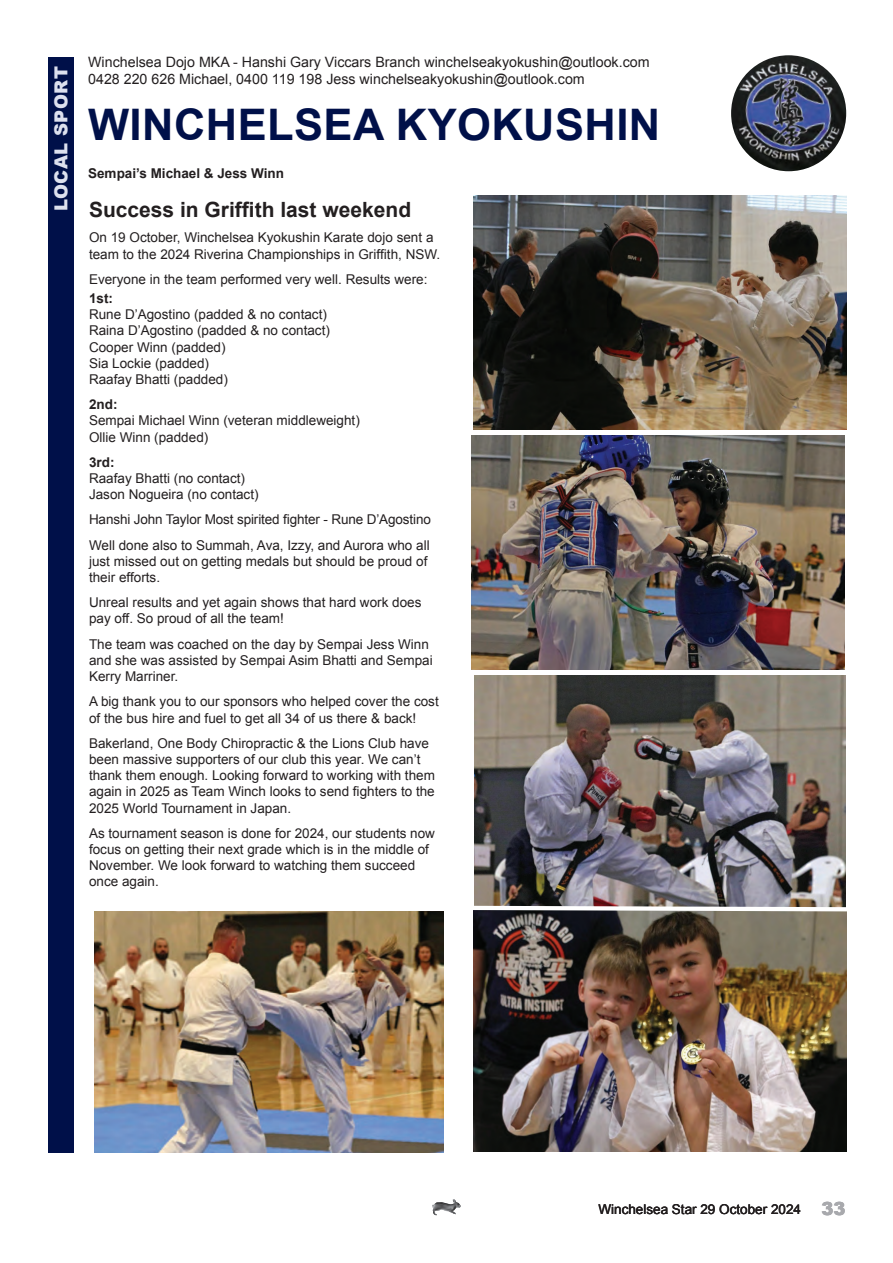
<style>
.page{position:relative;width:893px;height:1263px;background:#fff}
.page>*{position:absolute;margin:0;border:0;box-sizing:border-box;transform-origin:0 0}
.t1{font:700 43.5px "Arial";letter-spacing:.01em;color:#001049}
.t2{font:700 21px "Arial";color:#231f20}
.t3{font:900 18px "Arial";letter-spacing:.025em;color:#dde1ef}
.t4{font:14.25px/17.1px "Arial";color:#231f20}
.t5{font:13.5px/16.2px "Arial";color:#231f20}
.t6{font:700 13.5px "Arial";color:#231f20}
.s1{font-weight:900;font-size:18px;color:#a8a9ad}
</style>
<div class="page">
<img style="left:432px;top:1199px;width:29px;height:16px">
<div style="left:48px;top:57px;width:25px;height:1095px;background:#001049"></div>
<img style="left:731px;top:55px;width:115px;height:116px;border-radius:58px">
<img style="left:95px;top:911px;width:349px;height:241px">
<img style="left:474px;top:196px;width:372px;height:234px">
<img style="left:471px;top:436px;width:374px;height:234px">
<img style="left:474px;top:676px;width:372px;height:476px">
<svg style="left:473px;top:904px;width:374px;height:10px"></svg>
<h3 class="t3" style="left:48px;top:211px;width:147px;rotate:-90deg">LOCAL SPORT</h3>
<p class="t4" style="left:88px;top:54px;width:563px">Winchelsea Dojo MKA - Hanshi Gary Viccars Branch winchelseakyokushin@outlook.com<br>0428 220 626 Michael, 0400 119 198 Jess winchelseakyokushin@outlook.com</p>
<h1 class="t1" style="left:88px;top:97px;width:574px">WINCHELSEA KYOKUSHIN</h1>
<p class="t6" style="left:88px;top:165px;width:197px">Sempai’s Michael &amp; Jess Winn</p>
<h2 class="t2" style="left:89px;top:196px;width:324px">Success in Griffith last weekend</h2>
<p class="t5" style="left:89px;top:230px;width:353px">On 19 October, Winchelsea Kyokushin Karate dojo sent a team to the 2024 Riverina Championships in Griffith, NSW.</p>
<p class="t5" style="left:89px;top:271px;width:340px">Everyone in the team performed very well. Results were:</p>
<p class="t6" style="left:89px;top:289px;width:26px">1st:</p>
<p class="t5" style="left:89px;top:306px;width:242px">Rune D’Agostino (padded &amp; no contact)<br>Raina D’Agostino (padded &amp; no contact)<br>Cooper Winn (padded)<br>Sia Lockie (padded)<br>Raafay Bhatti (padded)</p>
<p class="t6" style="left:89px;top:396px;width:30px">2nd:</p>
<p class="t5" style="left:89px;top:413px;width:272px">Sempai Michael Winn (veteran middleweight)<br>Ollie Winn (padded)</p>
<p class="t6" style="left:89px;top:453px;width:27px">3rd:</p>
<p class="t5" style="left:89px;top:470px;width:171px">Raafay Bhatti (no contact)<br>Jason Nogueira (no contact)</p>
<p class="t5" style="left:89px;top:507px;width:343px;line-height:25.2px">Hanshi John Taylor Most spirited fighter - Rune D’Agostino<br>Well done also to Summah, Ava, Izzy, and Aurora who all</p>
<p class="t5" style="left:89px;top:553px;width:340px">just missed out on getting medals but should be proud of their efforts.</p>
<p class="t5" style="left:89px;top:595px;width:334px">Unreal results and yet again shows that hard work does pay off. So proud of all the team!</p>
<p class="t5" style="left:89px;top:636px;width:345px">The team was coached on the day by Sempai Jess Winn and she was assisted by Sempai Asim Bhatti and Sempai<br>Kerry Marriner.</p>
<p class="t5" style="left:89px;top:694px;width:351px">A big thank you to our sponsors who helped cover the cost of the bus hire and fuel to get all 34 of us there &amp; back!</p>
<p class="t5" style="left:89px;top:735px;width:347px">Bakerland, One Body Chiropractic &amp; the Lions Club have been massive supporters of our club this year. We can’t thank them enough. Looking forward to working with them again in 2025 as Team Winch looks to send fighters to the 2025 World Tournament in Japan.</p>
<p class="t5" style="left:89px;top:825px;width:347px">As tournament season is done for 2024, our students now focus on getting their next grade which is in the middle of November. We look forward to watching them succeed once again.</p>
<p class="t5" style="left:598px;top:1201px;width:249px">Winchelsea Star 29 October 2024 <span class="s1">33</span></p>
</div>
